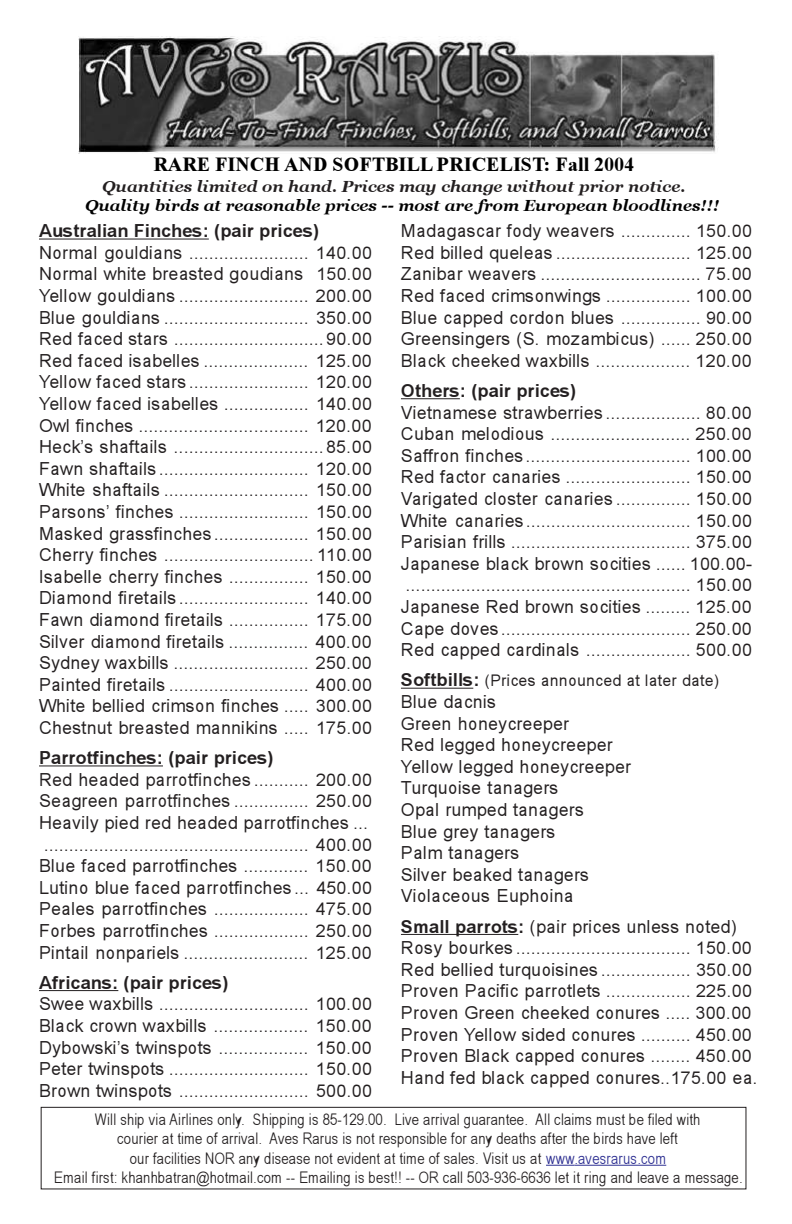
<style>
.page{position:relative;width:792px;height:1224px;background:#fff}
.page>*{position:absolute;margin:0;border:0;box-sizing:border-box;transform-origin:0 0}
.t1{font:20px "Times New Roman Bold+T42+ZZTYXX";letter-spacing:.005em;color:#000}
.t2{font:18px/21.6px "Arial+T42+ADUHOM";letter-spacing:.01em;color:#231f20;text-align:justify}
.t3{font:18px "Arial Bold+T42+TKLQSG";letter-spacing:.01em;color:#231f20}
.t4{font:16px/19.2px "Arial Narrow+T42+SMYSZW";letter-spacing:.01em;color:#231f20;text-align:center}
.t5{font:16px "Georgia Bold Italic+T42+EHTUVR";letter-spacing:.01em;color:#000}
.t6{font:16px "Georgia Bold Italic+T42+EHTUVR";letter-spacing:.01em;color:#231f20}
.t7{font:16px "Arial+T42+ADUHOM";letter-spacing:.01em;color:#231f20}
.s1{color:#2e3092}
.s2{font-family:"Arial Bold+T42+TKLQSG";font-size:18px}
.s3{font-family:"Arial Bold+T42+TKLQSG"}
</style>
<div class="page">
<img style="left:78px;top:36px;width:638px;height:118px">
<hr style="left:39px;top:239px;width:170px;height:1px;background:#231f20">
<hr style="left:39px;top:766px;width:124px;height:1px;background:#231f20">
<hr style="left:39px;top:990px;width:79px;height:1px;background:#231f20">
<svg style="left:546px;top:1165px;width:28px;height:1px"></svg>
<hr style="left:574px;top:1165px;width:92px;height:1px;background:#2e3092">
<hr style="left:401px;top:398px;width:59px;height:1px;background:#231f20">
<hr style="left:401px;top:688px;width:72px;height:1px;background:#231f20">
<hr style="left:401px;top:934px;width:117px;height:1px;background:#231f20">
<div style="left:41px;top:1107px;width:705px;height:82px;border:1px solid #231f20"></div>
<p class="t1" style="left:153px;top:158px;width:483px">RARE FINCH AND SOFTBILL PRICELIST: Fall 2004</p>
<p class="t6" style="left:103px;top:180px;width:585px">Quantities limited on hand. Prices may change without prior notice.</p>
<p class="t5" style="left:85px;top:199px;width:635px">Quality birds at reasonable prices -- most are from European bloodlines!!!</p>
<p class="t3" style="left:39px;top:224px;width:282px">Australian Finches: (pair prices)</p>
<p class="t2" style="left:39px;top:243px;width:335px">Normal gouldians ........................ 140.00<br>Normal white breasted goudians 150.00<br>Yellow gouldians .......................... 200.00<br>Blue gouldians ............................. 350.00<br>Red faced stars ..............................90.00<br>Red faced isabelles ..................... 125.00<br>Yellow faced stars ........................ 120.00<br>Yellow faced isabelles ................. 140.00<br>Owl finches .................................. 120.00<br>Heck’s shaftails ..............................85.00<br>Fawn shaftails .............................. 120.00<br>White shaftails ............................. 150.00<br>Parsons’ finches .......................... 150.00<br>Masked grassfinches ................... 150.00<br>Cherry finches .............................. 110.00<br>Isabelle cherry finches ................ 150.00<br>Diamond firetails .......................... 140.00<br>Fawn diamond firetails ................ 175.00<br>Silver diamond firetails ................ 400.00<br>Sydney waxbills ........................... 250.00<br>Painted firetails ............................ 400.00<br>White bellied crimson finches ..... 300.00<br>Chestnut breasted mannikins ..... 175.00</p>
<p class="t3" style="left:39px;top:751px;width:236px">Parrotfinches: (pair prices)</p>
<p class="t2" style="left:39px;top:770px;width:335px;text-align:left">Red headed parrotfinches ........... 200.00<br>Seagreen parrotfinches ............... 250.00<br>Heavily pied red headed parrotfinches ... ..................................................... 400.00<br>Blue faced parrotfinches ............. 150.00<br>Lutino blue faced parrotfinches ... 450.00<br>Peales parrotfinches ................... 475.00<br>Forbes parrotfinches ................... 250.00<br>Pintail nonpariels ......................... 125.00</p>
<p class="t3" style="left:39px;top:976px;width:191px">Africans: (pair prices)</p>
<p class="t2" style="left:39px;top:995px;width:335px">Swee waxbills .............................. 100.00<br>Black crown waxbills ................... 150.00<br>Dybowski’s twinspots .................. 150.00<br>Peter twinspots ............................ 150.00<br>Brown twinspots .......................... 500.00</p>
<p class="t4" style="left:54px;top:1112px;width:690px">Will ship via Airlines only. Shipping is 85-129.00. Live arrival guarantee. All claims must be filed with<br>courier at time of arrival. Aves Rarus is not responsible for any deaths after the birds have left<br>our facilities NOR any disease not evident at time of sales. Visit us at <span class="s1">www.avesrarus.com<br></span>Email first: khanhbatran@hotmail.com -- Emailing is best!! -- OR call 503-936-6636 let it ring and leave a message.</p>
<p class="t2" style="left:401px;top:222px;width:353px">Madagascar fody weavers .............. 150.00<br>Red billed queleas ........................... 125.00<br>Zanibar weavers ................................ 75.00<br>Red faced crimsonwings ................. 100.00<br>Blue capped cordon blues ................ 90.00<br>Greensingers (S. mozambicus) ...... 250.00<br>Black cheeked waxbills ................... 120.00</p>
<p class="t3" style="left:401px;top:384px;width:177px">Others: (pair prices)</p>
<p class="t2" style="left:401px;top:403px;width:353px">Vietnamese strawberries ................... 80.00<br>Cuban melodious ............................ 250.00<br>Saffron finches ................................. 100.00<br>Red factor canaries ......................... 150.00<br>Varigated closter canaries ............... 150.00<br>White canaries................................. 150.00<br>Parisian frills .................................... 375.00<br>Japanese black brown socities ...... 100.00- ......................................................... 150.00<br>Japanese Red brown socities ......... 125.00<br>Cape doves...................................... 250.00<br>Red capped cardinals ..................... 500.00</p>
<p class="t7" style="left:401px;top:675px;width:320px"><span class="s2">Softbills:</span> (Prices announced at later date)</p>
<p class="t2" style="left:401px;top:692px;width:232px;text-align:left">Blue dacnis<br>Green honeycreeper<br>Red legged honeycreeper<br>Yellow legged honeycreeper<br>Turquoise tanagers<br>Opal rumped tanagers<br>Blue grey tanagers<br>Palm tanagers<br>Silver beaked tanagers<br>Violaceous Euphoina</p>
<p class="t2" style="left:401px;top:917px;width:358px;text-align:left"><span class="s3">Small parrots:</span> (pair prices unless noted)<br>Rosy bourkes ................................... 150.00<br>Red bellied turquoisines .................. 350.00<br>Proven Pacific parrotlets ................. 225.00<br>Proven Green cheeked conures ..... 300.00<br>Proven Yellow sided conures .......... 450.00<br>Proven Black capped conures ........ 450.00<br>Hand fed black capped conures..175.00 ea.</p>
</div>
